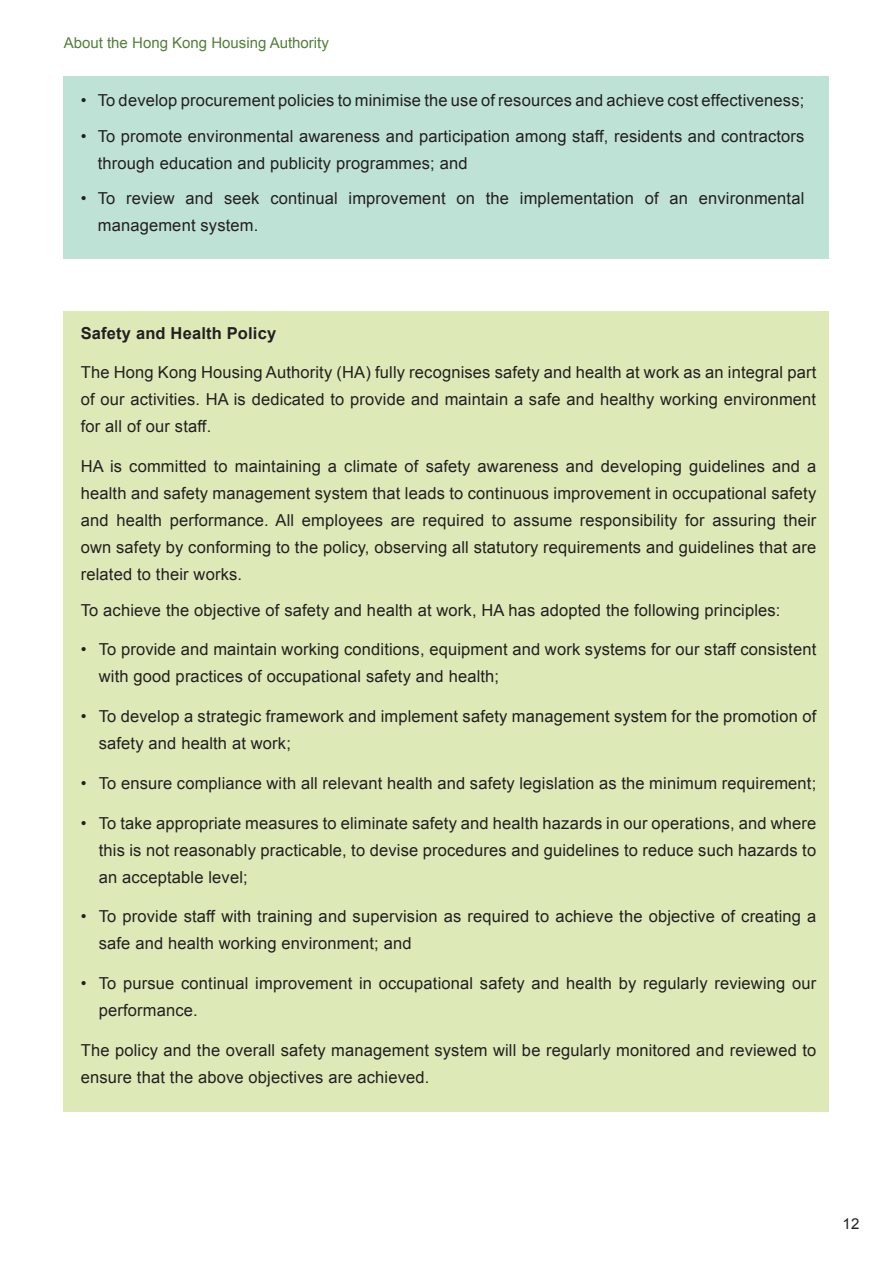
<style>
.page{position:relative;width:893px;height:1263px;background:#fff}
.page>*{position:absolute;margin:0;border:0;box-sizing:border-box;transform-origin:0 0}
.t1{font:16.5px/27px "Arial";letter-spacing:.01em;color:#231f20}
.t2{font:700 16.5px "Arial";letter-spacing:.01em;color:#231f20}
.t3{font:15px "Arial";color:#537f39}
.t4{font:15px "Arial";color:#231f20}
</style>
<div class="page">
<div style="left:64px;top:311px;width:765px;height:800px;background:#ddeab8"></div>
<div style="left:64px;top:77px;width:765px;height:182px;background:#bee2d6"></div>
<p class="t3" style="left:64px;top:33px;width:267px">About the Hong Kong Housing Authority</p>
<p class="t1" style="left:81px;top:87px;width:725px">• To develop procurement policies to minimise the use of resources and achieve cost effectiveness;</p>
<p class="t1" style="left:98px;top:123px;width:708px;text-indent:-17px">• To promote environmental awareness and participation among staff, residents and contractors through education and publicity programmes; and</p>
<p class="t1" style="left:98px;top:185px;width:708px;text-indent:-17px">• To review and seek continual improvement on the implementation of an environmental management system.</p>
<p class="t2" style="left:81px;top:322px;width:197px">Safety and Health Policy</p>
<p class="t1" style="left:81px;top:359px;width:737px;text-align:justify">The Hong Kong Housing Authority (HA) fully recognises safety and health at work as an integral part of our activities. HA is dedicated to provide and maintain a safe and healthy working environment for all of our staff.</p>
<p class="t1" style="left:81px;top:453px;width:737px;text-align:justify">HA is committed to maintaining a climate of safety awareness and developing guidelines and a health and safety management system that leads to continuous improvement in occupational safety and health performance. All employees are required to assume responsibility for assuring their own safety by conforming to the policy, observing all statutory requirements and guidelines that are related to their works.</p>
<p class="t1" style="left:81px;top:596px;width:701px">To achieve the objective of safety and health at work, HA has adopted the following principles:</p>
<p class="t1" style="left:99px;top:636px;width:719px;text-indent:-18px">• To provide and maintain working conditions, equipment and work systems for our staff consistent with good practices of occupational safety and health;</p>
<p class="t1" style="left:99px;top:703px;width:719px;text-indent:-18px">• To develop a strategic framework and implement safety management system for the promotion of safety and health at work;</p>
<p class="t1" style="left:81px;top:770px;width:737px">• To ensure compliance with all relevant health and safety legislation as the minimum requirement;</p>
<p class="t1" style="left:99px;top:809px;width:719px;text-align:justify;text-indent:-18px">• To take appropriate measures to eliminate safety and health hazards in our operations, and where this is not reasonably practicable, to devise procedures and guidelines to reduce such hazards to an acceptable level;</p>
<p class="t1" style="left:99px;top:903px;width:719px;text-indent:-18px">• To provide staff with training and supervision as required to achieve the objective of creating a safe and health working environment; and</p>
<p class="t1" style="left:99px;top:970px;width:719px;text-indent:-18px">• To pursue continual improvement in occupational safety and health by regularly reviewing our performance.</p>
<p class="t1" style="left:81px;top:1037px;width:737px">The policy and the overall safety management system will be regularly monitored and reviewed to ensure that the above objectives are achieved.</p>
<p class="t4" style="left:842px;top:1214px;width:18px">12</p>
</div>
